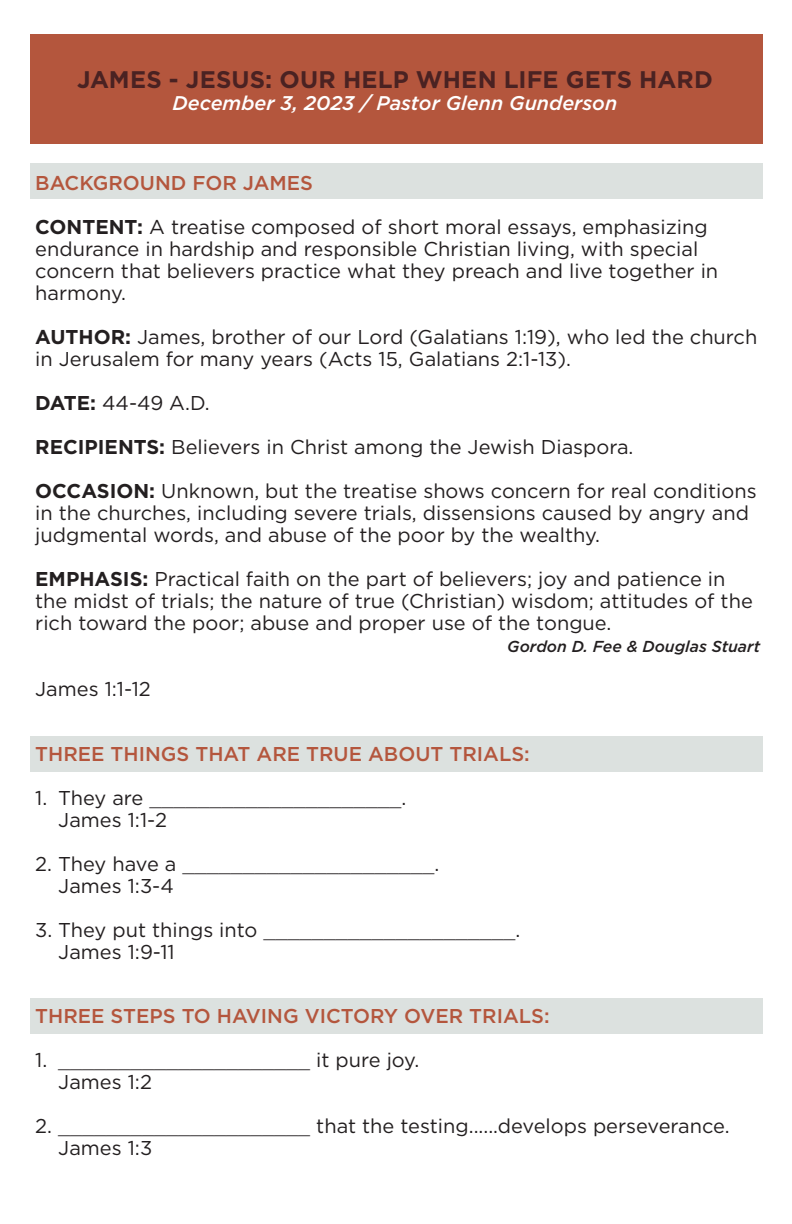
<style>
.page{position:relative;width:792px;height:1224px;background:#fff}
.page>*{position:absolute;margin:0;border:0;box-sizing:border-box;transform-origin:0 0}
.Hang_indent_1{font:700 24px "Gotham";letter-spacing:.005em;color:#4a2222}
.t1{font:20px/22px "Gotham";color:#231f20}
.t2{font:300 20px "Gotham";color:#231f20}
.t3{font:500 20px "Gotham";color:#b4563d}
.t4{font:italic 500 19.8px "Gotham";color:#fff}
.t5{font:italic 500 15.8px "Gotham";color:#231f20}
.s1{font-weight:700}
.s2{font-weight:400}
.s3{font-weight:300}
</style>
<div class="page">
<div style="left:30px;top:163px;width:733px;height:36px;background:#dce1df"></div>
<div style="left:30px;top:998px;width:733px;height:36px;background:#dce1df"></div>
<div style="left:30px;top:736px;width:733px;height:36px;background:#dce1df"></div>
<div style="left:30px;top:35px;width:732px;height:109px;background:#b4563d"></div>
<p class="Hang_indent_1" style="left:77px;top:64px;width:637px">JAMES - JESUS: OUR HELP WHEN LIFE GETS HARD</p>
<p class="t4" style="left:173px;top:90px;width:446px">December 3, 2023 / Pastor Glenn Gunderson</p>
<p class="t3" style="left:35px;top:169px;width:279px">BACKGROUND FOR JAMES</p>
<p class="t1" style="left:35px;top:215px;width:685px"><span class="s1">CONTENT:</span> A treatise composed of short moral essays, emphasizing endurance in hardship and responsible Christian living, with special concern that believers practice what they preach and live together in harmony.</p>
<p class="t1" style="left:35px;top:325px;width:724px"><span class="s1">AUTHOR:</span> James, brother of our Lord (Galatians 1:19), who led the church in Jerusalem for many years (Acts 15, Galatians 2:1-13).</p>
<p class="t1" style="left:35px;top:391px;width:176px"><span class="s1">DATE:</span> 44-49 A.D.</p>
<p class="t1" style="left:35px;top:435px;width:600px"><span class="s1">RECIPIENTS:</span> Believers in Christ among the Jewish Diaspora.</p>
<p class="t1" style="left:35px;top:479px;width:723px"><span class="s1">OCCASION:</span> Unknown, but the treatise shows concern for real conditions in the churches, including severe trials, dissensions caused by angry and judgmental words, and abuse of the poor by the wealthy.</p>
<p class="t1" style="left:35px;top:567px;width:719px"><span class="s1">EMPHASIS:</span> Practical faith on the part of believers; joy and patience in the midst of trials; the nature of true (Christian) wisdom; attitudes of the rich toward the poor; abuse and proper use of the tongue.</p>
<p class="t5" style="left:507px;top:636px;width:254px">Gordon D. Fee &amp; Douglas Stuart</p>
<p class="t1" style="left:35px;top:677px;width:117px">James 1:1-12</p>
<p class="t3" style="left:35px;top:741px;width:496px">THREE THINGS THAT ARE TRUE ABOUT TRIALS:</p>
<p class="t2" style="left:35px;top:786px;width:373px"><span class="s2">1. They are</span> _____________________<span class="s2">.</span></p>
<p class="t1" style="left:58px;top:809px;width:111px">James 1:1-2</p>
<p class="t2" style="left:35px;top:852px;width:406px"><span class="s2">2. They have a</span> _____________________<span class="s2">.</span></p>
<p class="t1" style="left:58px;top:875px;width:117px">James 1:3-4</p>
<p class="t2" style="left:35px;top:918px;width:487px"><span class="s2">3. They put things into</span> _____________________<span class="s2">.</span></p>
<p class="t1" style="left:58px;top:941px;width:118px">James 1:9-11</p>
<p class="t3" style="left:35px;top:1003px;width:516px">THREE STEPS TO HAVING VICTORY OVER TRIALS:</p>
<p class="t2" style="left:35px;top:1048px;width:386px"><span class="s2">1.</span> _____________________ <span class="s2">it pure joy.</span></p>
<p class="t1" style="left:58px;top:1071px;width:95px">James 1:2</p>
<p class="t1" style="left:35px;top:1115px;width:696px">2. <span class="s3">_____________________</span> that the testing......develops perseverance.</p>
<p class="t1" style="left:58px;top:1137px;width:95px">James 1:3</p>
</div>
